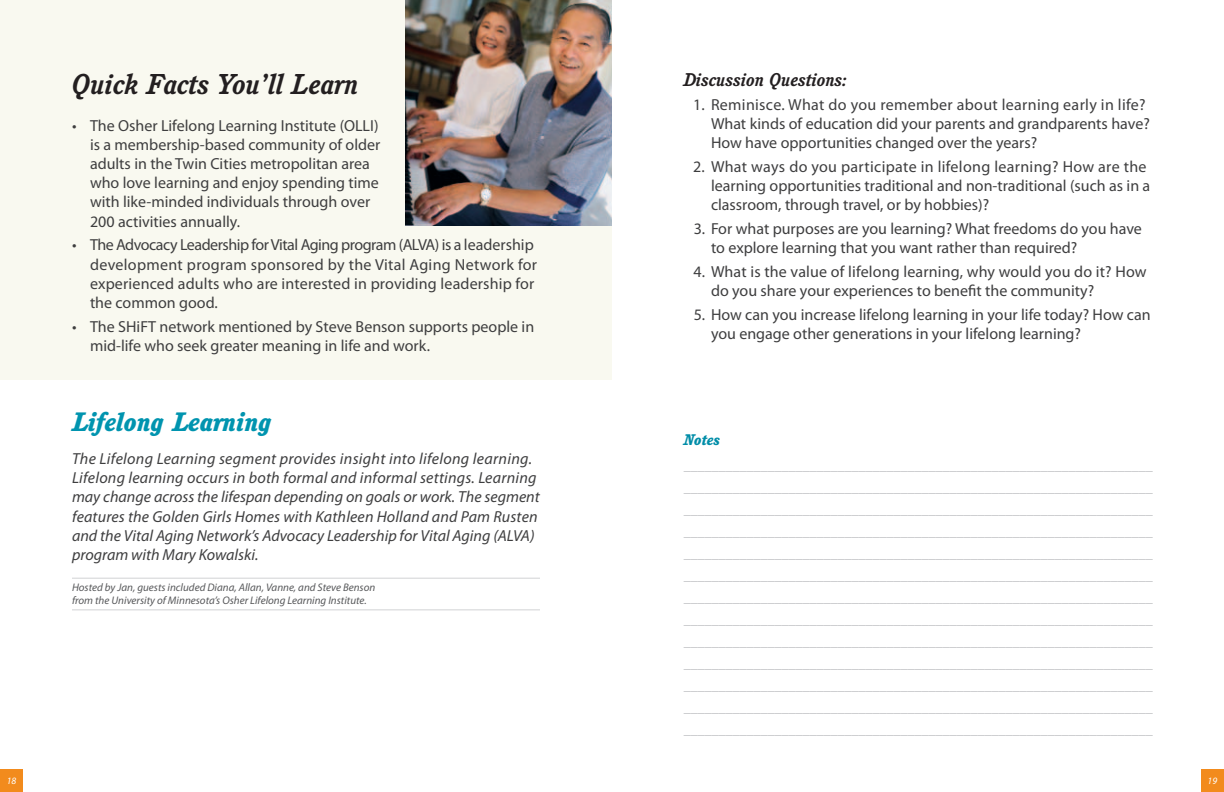
<style>
.page{position:relative;width:1224px;height:792px;background:#fff}
.page>*{position:absolute;margin:0;border:0;box-sizing:border-box;transform-origin:0 0}
.t1{font:italic 700 28px "Cushing";color:#231f20}
.t2{font:italic 800 26px "Cushing";color:#0094af}
.t3{font:italic 700 18px "Cushing";color:#231f20}
.t4{font:16px/19.2px "Myriad Pro";color:#3e3e3f}
.t5{font:italic 16px/19.2px "Myriad Pro";letter-spacing:.01em;color:#3e3e3f}
.t6{font:italic 800 15px "Cushing";color:#008da8}
.t7{font:14px/22px "Myriad Pro";color:#bcbdc0;text-align:justify}
.t8{font:italic 11px/13.2px "Myriad Pro";color:#57585a}
.t9{font:italic 9.8px "Myriad Pro";color:#fff}
</style>
<div class="page">
<hr style="left:72px;top:578px;width:468px;height:1px;background:#d1d2d4">
<hr style="left:72px;top:610px;width:468px;height:1px;background:#d1d2d4">
<div style="left:0;top:0;width:612px;height:379px;background:#f9f9f0"></div>
<img style="left:405px;top:0;width:207px;height:225px">
<div style="left:0;top:769px;width:23px;height:23px;background:#f28b1d"></div>
<div style="left:1201px;top:769px;width:23px;height:23px;background:#f28b1d"></div>
<h1 class="t1" style="left:72px;top:68px;width:288px">Quick Facts You’ll Learn</h1>
<p class="t3" style="left:684px;top:69px;width:165px">Discussion Questions:</p>
<p class="t4" style="left:711px;top:95px;width:440px;text-indent:-18px">1. Reminisce. What do you remember about learning early in life?<br>What kinds of education did your parents and grandparents have?<br>How have opportunities changed over the years?</p>
<p class="t4" style="left:711px;top:157px;width:441px;text-indent:-18px">2. What ways do you participate in lifelong learning? How are the learning opportunities traditional and non-traditional (such as in a classroom, through travel, or by hobbies)?</p>
<p class="t4" style="left:711px;top:219px;width:432px;text-indent:-17px">3. For what purposes are you learning? What freedoms do you have to explore learning that you want rather than required?</p>
<p class="t4" style="left:711px;top:262px;width:437px;text-indent:-18px">4. What is the value of lifelong learning, why would you do it? How do you share your experiences to benefit the community?</p>
<p class="t4" style="left:711px;top:305px;width:441px;text-indent:-17px">5. How can you increase lifelong learning in your life today? How can you engage other generations in your lifelong learning?</p>
<p class="t4" style="left:90px;top:115px;width:292px;text-indent:-18px">• The Osher Lifelong Learning Institute (OLLI) is a membership-based community of older adults in the Twin Cities metropolitan area who love learning and enjoy spending time with like-minded individuals through over 200 activities annually.</p>
<p class="t4" style="left:90px;top:235px;width:449px;text-indent:-18px">• The Advocacy Leadership for Vital Aging program (ALVA) is a leadership development program sponsored by the Vital Aging Network for experienced adults who are interested in providing leadership for the common good.</p>
<p class="t4" style="left:90px;top:316px;width:446px;text-indent:-18px">• The SHiFT network mentioned by Steve Benson supports people in mid-life who seek greater meaning in life and work.</p>
<h2 class="t2" style="left:72px;top:406px;width:202px">Lifelong Learning</h2>
<p class="t5" style="left:72px;top:449px;width:469px">The Lifelong Learning segment provides insight into lifelong learning.<br>Lifelong learning occurs in both formal and informal settings. Learning may change across the lifespan depending on goals or work. The segment features the Golden Girls Homes with Kathleen Holland and Pam Rusten and the Vital Aging Network’s Advocacy Leadership for Vital Aging (ALVA) program with Mary Kowalski.</p>
<p class="t8" style="left:72px;top:580px;width:305px">Hosted by Jan, guests included Diana, Allan, Vanne, and Steve Benson from the University of Minnesota’s Osher Lifelong Learning Institute.</p>
<p class="t6" style="left:684px;top:431px;width:38px">Notes</p>
<p class="t7" style="left:684px;top:454px;width:470px">___________________________________________________________________ ___________________________________________________________________ ___________________________________________________________________ ___________________________________________________________________ ___________________________________________________________________ ___________________________________________________________________ ___________________________________________________________________ ___________________________________________________________________ ___________________________________________________________________ ___________________________________________________________________ ___________________________________________________________________ ___________________________________________________________________ ___________________________________________________________________</p>
<p class="t9" style="left:7px;top:775px;width:11px">18</p>
<p class="t9" style="left:1208px;top:775px;width:11px">19</p>
</div>
